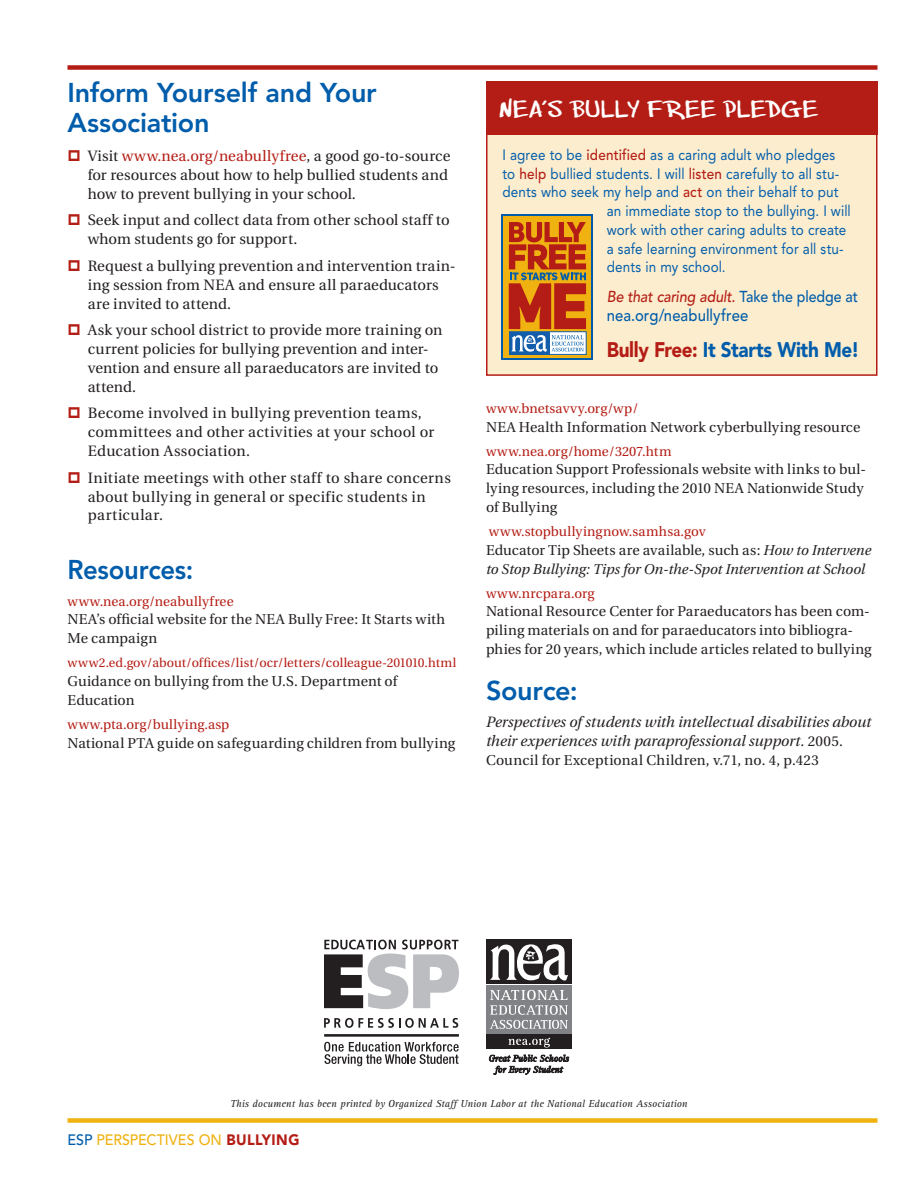
<style>
.page{position:relative;width:918px;height:1188px;background:#fff}
.page>*{position:absolute;margin:0;border:0;box-sizing:border-box;transform-origin:0 0}
.subtitle{font:800 27px/30px "Avenir";letter-spacing:-.01em;color:#015dab}
.What_Said{font:800 27px "Avenir";letter-spacing:-.01em;color:#015dab;scale:.95 1}
.SubHead{font:24px "bosilmarker";letter-spacing:.025em;color:#fff}
.box_text{font:900 21px "Avenir";letter-spacing:-.02em;color:#015dab;scale:.9 1}
.box_text-2{font:500 16.5px "Avenir";letter-spacing:.005em;color:#015dab;scale:.9 1}
.box_text-3{font:italic 500 15.75px "Avenir";letter-spacing:-.005em;color:#b41d15;scale:.9 1}
.Bullet_List{font:15px/18.8px "Utopia";letter-spacing:.01em;color:#231f20}
.box_text-4{font:15px "Avenir";letter-spacing:.005em;color:#015dab;scale:.9 1}
.Sources_text_list{font:italic 15px/18.8px "Utopia";letter-spacing:-.005em;color:#231f20}
.Fast_Facts_Text{font:500 15px "Avenir";letter-spacing:-.005em;color:#efb211;scale:.95 1}
.Sources_text_list-2{font:14.25px/18.8px "Utopia";letter-spacing:.005em;color:#231f20}
.Sources_text_list-3{font:italic 14.25px/18.8px "Utopia";letter-spacing:-.005em;color:#231f20}
.Sources_text_list-4{font:13.5px "Utopia";letter-spacing:.01em;color:#b41d15}
.Sources_text_list-5{font:12.75px "Utopia";letter-spacing:.005em;color:#b41d15}
.t1{font:italic 10.5px "Rotis Serif";letter-spacing:.005em;color:#231f20}
.s1{color:#b41d15}
.s2{font-weight:500;color:#b41d15}
.s3{font-style:normal;color:#015dab}
.s4{font-style:normal}
.s5{font-style:normal;font-size:14.25px}
.s6{color:#015dab}
.s7{font-weight:900;color:#b41d15}
</style>
<div class="page">
<div style="left:68px;top:65px;width:810px;height:5px;background:#b41d15"></div>
<div style="left:68px;top:1118px;width:810px;height:5px;background:#efb211"></div>
<svg style="left:324px;top:940px;width:135px;height:69px"></svg>
<svg style="left:324px;top:1018px;width:134px;height:10px"></svg>
<hr style="left:324px;top:1034px;width:135px;height:3px;background:#231f20">
<svg style="left:324px;top:1042px;width:135px;height:24px"></svg>
<svg style="left:489px;top:1055px;width:80px;height:20px"></svg>
<div style="left:486px;top:985px;width:86px;height:49px;background:#808285"></div>
<div style="left:486px;top:1035px;width:86px;height:14px;background:#231f20"></div>
<div style="left:486px;top:940px;width:86px;height:44px;background:#231f20"></div>
<svg style="left:490px;top:944px;width:78px;height:37px"></svg>
<svg style="left:508px;top:1038px;width:42px;height:10px"></svg>
<svg style="left:490px;top:990px;width:78px;height:39px"></svg>
<div style="left:487px;top:82px;width:390px;height:293px;background:#fcedce"></div>
<div style="left:486px;top:82px;width:392px;height:294px;border:2px solid #b41d15"></div>
<div style="left:486px;top:81px;width:392px;height:54px;background:#b41d15"></div>
<svg style="left:502px;top:215px;width:91px;height:145px"></svg>
<div style="left:504px;top:217px;width:87px;height:141px;background:#efb211"></div>
<svg style="left:509px;top:222px;width:77px;height:131px"></svg>
<div style="left:509px;top:332px;width:77px;height:23px;border:1px solid #135eab"></div>
<p class="subtitle" style="left:68px;top:77px;width:311px">Inform Yourself and Your<br>Association</p>
<p class="Bullet_List" style="left:88px;top:147px;width:364px">Visit <span class="s1">www.nea.org/neabullyfree</span>, a good go-to-source for resources about how to help bullied students and how to prevent bullying in your school.</p>
<p class="Bullet_List" style="left:88px;top:211px;width:364px">Seek input and collect data from other school staff to whom students go for support.</p>
<p class="Bullet_List" style="left:88px;top:257px;width:370px">Request a bullying prevention and intervention train&shy;ing session from NEA and ensure all paraeducators are invited to attend.</p>
<p class="Bullet_List" style="left:88px;top:321px;width:356px">Ask your school district to provide more training on current policies for bullying prevention and inter&shy;vention and ensure all paraeducators are invited to attend.</p>
<p class="Bullet_List" style="left:88px;top:404px;width:348px">Become involved in bullying prevention teams, committees and other activities at your school or<br>Education Association.</p>
<p class="Bullet_List" style="left:88px;top:469px;width:365px">Initiate meetings with other staff to share concerns about bullying in general or specific students in particular.</p>
<p class="What_Said" style="left:68px;top:553px;width:134px">Resources:</p>
<p class="Sources_text_list-4" style="left:68px;top:594px;width:168px">www.nea.org/neabullyfree</p>
<p class="Sources_text_list-2" style="left:68px;top:610px;width:379px">NEA’s official website for the NEA Bully Free: It Starts with<br>Me campaign</p>
<p class="Sources_text_list-5" style="left:68px;top:656px;width:390px">www2.ed.gov/about/offices/list/ocr/letters/colleague-201010.html</p>
<p class="Sources_text_list-2" style="left:68px;top:672px;width:331px">Guidance on bullying from the U.S. Department of<br>Education</p>
<p class="Sources_text_list-4" style="left:68px;top:717px;width:164px">www.pta.org/bullying.asp</p>
<p class="Sources_text_list-2" style="left:68px;top:734px;width:389px">National PTA guide on safeguarding children from bullying</p>
<p class="SubHead" style="left:500px;top:99px;width:320px">NEA'S BULLY FREE PLEDGE</p>
<p class="box_text-4" style="left:502px;top:146px;width:371px">I agree to be <span class="s2">identified</span> as a caring adult who pledges</p>
<p class="box_text-4" style="left:502px;top:165px;width:376px">to <span class="s2">help</span> bullied students. I will <span class="s2">listen</span> carefully to all stu-</p>
<p class="box_text-4" style="left:502px;top:184px;width:375px">dents who seek my help and <span class="s2">act</span> on their behalf to put</p>
<p class="box_text-4" style="left:607px;top:202px;width:273px">an immediate stop to the bullying. I will</p>
<p class="box_text-4" style="left:607px;top:221px;width:268px">work with other caring adults to create</p>
<p class="box_text-4" style="left:607px;top:240px;width:265px">a safe learning environment for all stu-</p>
<p class="box_text-4" style="left:607px;top:259px;width:134px">dents in my school.</p>
<p class="box_text-3" style="left:607px;top:287px;width:281px">Be that caring adult. <span class="s3">Take the pledge at</span></p>
<p class="box_text-2" style="left:607px;top:306px;width:159px">nea.org/neabullyfree</p>
<p class="box_text" style="left:607px;top:337px;width:282px"><span class="s1">Bully Free:</span> It Starts With Me!</p>
<p class="Sources_text_list-4" style="left:486px;top:401px;width:154px">www.bnetsavvy.org/wp/</p>
<p class="Sources_text_list-2" style="left:486px;top:418px;width:376px">NEA Health Information Network cyberbullying resource</p>
<p class="Sources_text_list-4" style="left:486px;top:444px;width:187px">www.nea.org/home/3207.htm</p>
<p class="Sources_text_list-2" style="left:486px;top:460px;width:381px">Education Support Professionals website with links to bul&shy;lying resources, including the 2010 NEA Nationwide Study of Bullying</p>
<p class="Sources_text_list-4" style="left:489px;top:524px;width:218px">www.stopbullyingnow.samhsa.gov</p>
<p class="Sources_text_list-3" style="left:486px;top:541px;width:387px"><span class="s4">Educator Tip Sheets are available, such as:</span> How to Intervene to Stop Bullying: Tips for On-the-Spot Intervention at School</p>
<p class="Sources_text_list-4" style="left:486px;top:586px;width:110px">www.nrcpara.org</p>
<p class="Sources_text_list-2" style="left:486px;top:603px;width:387px">National Resource Center for Paraeducators has been com&shy;piling materials on and for paraeducators into bibliogra&shy;phies for 20 years, which include articles related to bullying</p>
<p class="subtitle" style="left:486px;top:676px;width:93px">Source:</p>
<p class="Sources_text_list" style="left:486px;top:713px;width:387px">Perspectives of students with intellectual disabilities about their experiences with paraprofessional support. <span class="s5">2005.</span></p>
<p class="Sources_text_list-2" style="left:486px;top:751px;width:335px">Council for Exceptional Children, v.71, no. 4, p.423</p>
<p class="t1" style="left:230px;top:1098px;width:459px">This document has been printed by Organized Staff Union Labor at the National Education Association</p>
<p class="Fast_Facts_Text" style="left:68px;top:1132px;width:246px"><span class="s6">ESP</span> PERSPECTIVES ON <span class="s7">BULLYING</span></p>
</div>
